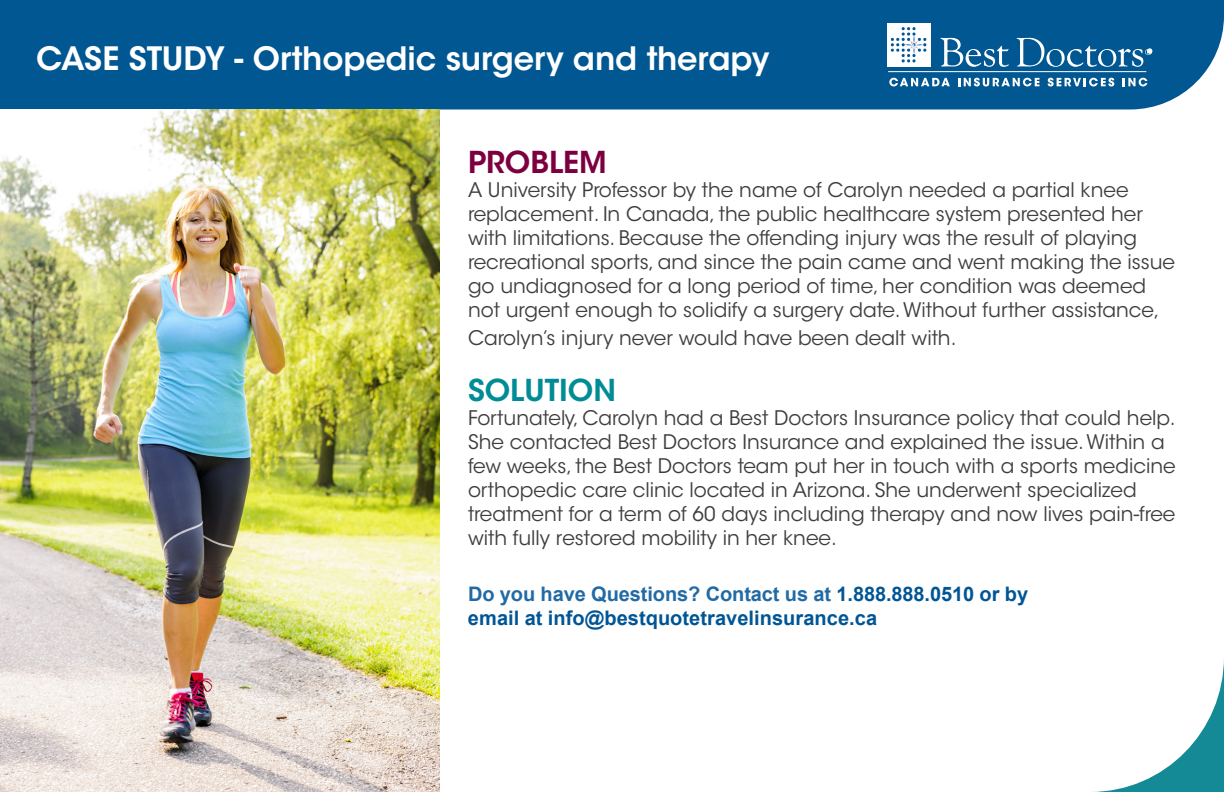
<style>
.page{position:relative;width:1224px;height:792px;background:#fff}
.page>*{position:absolute;margin:0;border:0;box-sizing:border-box;transform-origin:0 0}
.Main_Style{font:600 32px "ITC Avant Garde Std";letter-spacing:-.005em;color:#fff}
.Body_Text{font:600 30px "ITC Avant Garde Std";color:#008c96}
.Body_Text-2{font:600 30px "ITC Avant Garde Std";color:#7c0040}
.Body_Text-3{font:20px/24px "ITC Avant Garde Std";color:#3e3e3f}
.Body_Text-4{font:700 20px/24px "Arial";letter-spacing:.005em;color:#005595}
.s1{color:#216aa5}
</style>
<div class="page">
<div style="left:0;top:0;width:1224px;height:109px;background:#015792"></div>
<svg style="left:1092px;top:659px;width:132px;height:133px"></svg>
<svg style="left:940px;top:38px;width:69px;height:29px;background:#3d7eab"></svg>
<div style="left:887px;top:23px;width:43px;height:43px;background:#fff"></div>
<svg style="left:891px;top:27px;width:36px;height:36px"></svg>
<svg style="left:1017px;top:38px;width:135px;height:29px;background:#3177a6"></svg>
<hr style="left:888px;top:71px;width:258px;height:1px;background:#fff">
<svg style="left:889px;top:78px;width:61px;height:8px"></svg>
<svg style="left:958px;top:78px;width:81px;height:8px"></svg>
<svg style="left:1048px;top:78px;width:66px;height:8px"></svg>
<svg style="left:1123px;top:78px;width:24px;height:8px"></svg>
<img style="left:0;top:109px;width:439px;height:683px">
<p class="Main_Style" style="left:36px;top:38px;width:735px">CASE STUDY - Orthopedic surgery and therapy</p>
<p class="Body_Text-2" style="left:468px;top:143px;width:140px">PROBLEM</p>
<p class="Body_Text-3" style="left:468px;top:178px;width:709px">A University Professor by the name of Carolyn needed a partial knee replacement. In Canada, the public healthcare system presented her with limitations. Because the offending injury was the result of playing recreational sports, and since the pain came and went making the issue go undiagnosed for a long period of time, her condition was deemed not urgent enough to solidify a surgery date. Without further assistance,</p>
<p class="Body_Text-3" style="left:468px;top:326px;width:490px">Carolyn’s injury never would have been dealt with.</p>
<p class="Body_Text" style="left:468px;top:371px;width:150px">SOLUTION</p>
<p class="Body_Text-3" style="left:468px;top:406px;width:709px">Fortunately, Carolyn had a Best Doctors Insurance policy that could help.<br>She contacted Best Doctors Insurance and explained the issue. Within a few weeks, the Best Doctors team put her in touch with a sports medicine orthopedic care clinic located in Arizona. She underwent specialized treatment for a term of 60 days including therapy and now lives pain-free with fully restored mobility in her knee.</p>
<p class="Body_Text-4" style="left:468px;top:583px;width:562px"><span class="s1">Do you have Questions? Contact us at</span> 1.888.888.0510 or by email at info@bestquotetravelinsurance.ca</p>
</div>
